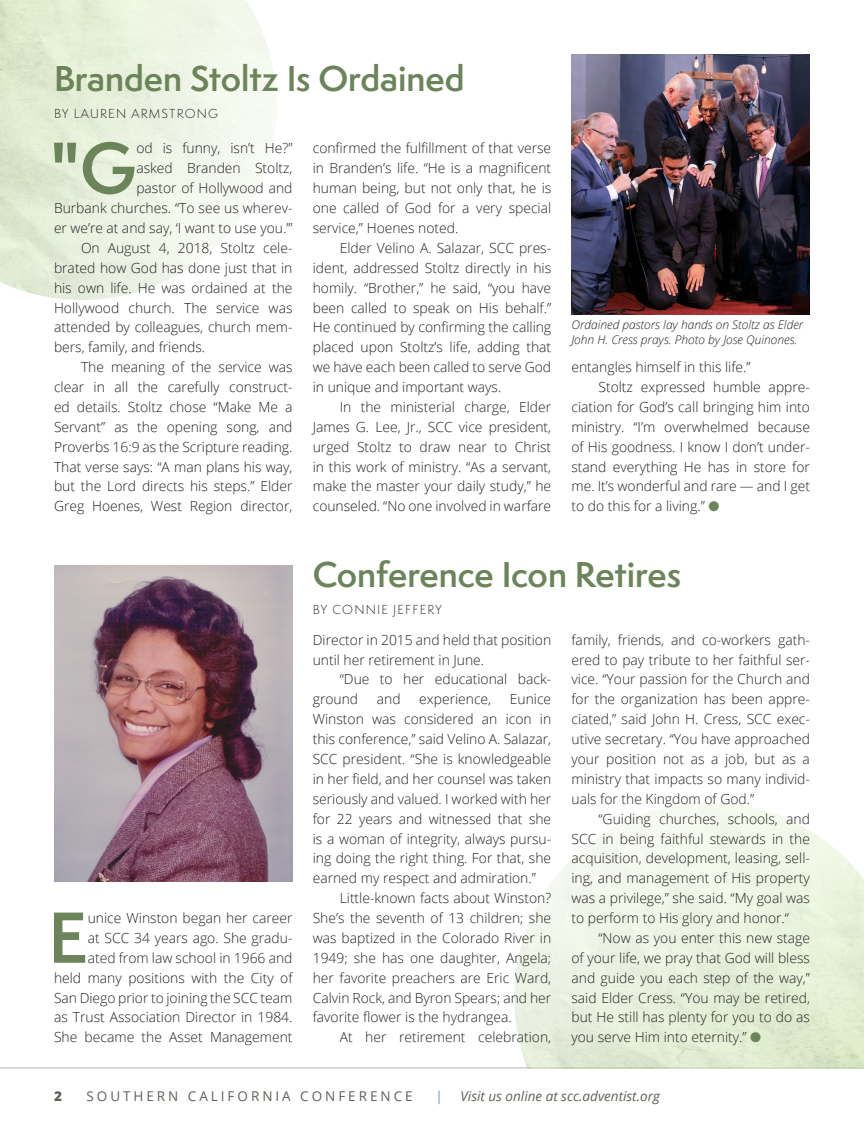
<style>
.page{position:relative;width:864px;height:1148px;background:#fff}
.page>*{position:absolute;margin:0;border:0;box-sizing:border-box;transform-origin:0 0}
.t1{font:600 66.45px "Semplicita Pro";color:#6b8459}
.t2{font:600 33px "Semplicita Pro";color:#6b8459}
.t3{font:300 13.8px/19.8px "Open Sans";color:#231f20;text-align:justify}
.t4{font:italic 13.5px "Open Sans";color:#635f57}
.t5{font:13.5px "Open Sans";letter-spacing:.22em;color:#635f57}
.t6{font:800 13.5px "Open Sans";color:#635f57}
.t7{font:13.5px "Open Sans";color:#5ba1d4}
.t8{font:italic 300 12px/15px "Open Sans";color:#231f20}
.t9{font:300 12px "Semplicita Pro";letter-spacing:.1em;color:#231f20}
.s1{color:#6b8459}
</style>
<div class="page">
<hr style="left:0;top:1067px;width:864px;height:1px;background:#d2cfcb">
<img style="left:514px;top:802px;width:350px;height:266px">
<img style="left:572px;top:54px;width:238px;height:260px">
<img style="left:54px;top:565px;width:238px;height:316px">
<p class="t2" style="left:54px;top:55px;width:412px">Branden Stoltz Is Ordained</p>
<p class="t9" style="left:54px;top:106px;width:166px">BY LAUREN ARMSTRONG</p>
<p class="t1" style="left:50px;top:119px;width:88px">"G</p>
<p class="t3" style="left:54px;top:138px;width:240px;text-align:right">od is funny, isn’t He?”<br>asked Branden Stoltz,<br>pastor of Hollywood and<br>Burbank churches. “To see us wherev&shy;er we’re at and say, ‘I want to use you.’”</p>
<p class="t3" style="left:54px;top:237px;width:240px;text-indent:27px">On August 4, 2018, Stoltz cele&shy;brated how God has done just that in his own life. He was ordained at the Hollywood church. The service was attended by colleagues, church mem&shy;bers, family, and friends.</p>
<p class="t3" style="left:54px;top:357px;width:240px;text-indent:27px">The meaning of the service was clear in all the carefully construct&shy;ed details. Stoltz chose “Make Me a Servant” as the opening song, and Proverbs 16:9 as the Scripture reading.<br>That verse says: “A man plans his way, but the Lord directs his steps.” Elder Greg Hoenes, West Region director,</p>
<p class="t3" style="left:313px;top:138px;width:240px">confirmed the fulfillment of that verse in Branden’s life. “He is a magnificent human being, but not only that, he is one called of God for a very special service,” Hoenes noted.</p>
<p class="t3" style="left:313px;top:237px;width:240px;text-indent:27px">Elder Velino A. Salazar, SCC pres&shy;ident, addressed Stoltz directly in his homily. “Brother,” he said, “you have been called to speak on His behalf.” He continued by confirming the calling placed upon Stoltz’s life, adding that we have each been called to serve God in unique and important ways.</p>
<p class="t3" style="left:313px;top:396px;width:240px;text-indent:27px">In the ministerial charge, Elder James G. Lee, Jr., SCC vice president, urged Stoltz to draw near to Christ in this work of ministry. “As a servant, make the master your daily study,” he counseled. “No one involved in warfare</p>
<p class="t8" style="left:572px;top:316px;width:233px">Ordained pastors lay hands on Stoltz as Elder<br>John H. Cress prays. Photo by Jose Quinones.</p>
<p class="t3" style="left:572px;top:357px;width:181px">entangles himself in this life.”</p>
<p class="t3" style="left:572px;top:377px;width:240px;text-indent:27px">Stoltz expressed humble appre&shy;ciation for God’s call bringing him into ministry. “I’m overwhelmed because of His goodness. I know I don’t under&shy;stand everything He has in store for me. It’s wonderful and rare — and I get to do this for a living.” <span class="s1">●</span></p>
<p class="t3" style="left:54px;top:907px;width:240px;text-align:right">unice Winston began her career<br>at SCC 34 years ago. She gradu-<br>ated from law school in 1966 and<br>held many positions with the City of San Diego prior to joining the SCC team as Trust Association Director in 1984.<br>She became the Asset Management</p>
<p class="t1" style="left:48px;top:889px;width:41px">E</p>
<p class="t2" style="left:313px;top:550px;width:370px">Conference Icon Retires</p>
<p class="t9" style="left:313px;top:601px;width:131px">BY CONNIE JEFFERY</p>
<p class="t3" style="left:313px;top:629px;width:240px">Director in 2015 and held that position until her retirement in June.</p>
<p class="t3" style="left:313px;top:669px;width:240px;text-indent:27px">“Due to her educational back&shy;ground</p>
<p class="t3" style="left:377px;top:689px;width:25px">and</p>
<p class="t3" style="left:419px;top:689px;width:73px">experience,</p>
<p class="t3" style="left:313px;top:689px;width:240px;text-indent:197px">Eunice Winston was considered an icon in this conference,” said Velino A. Salazar, SCC president. “She is knowledgeable in her field, and her counsel was taken seriously and valued. I worked with her for 22 years and witnessed that she is a woman of integrity, always pursu&shy;ing doing the right thing. For that, she earned my respect and admiration.”</p>
<p class="t3" style="left:313px;top:887px;width:240px;text-indent:27px">Little-known facts about Winston?<br>She’s the seventh of 13 children; she was baptized in the Colorado River in 1949; she has one daughter, Angela; her favorite preachers are Eric Ward, Calvin Rock, and Byron Spears; and her favorite flower is the hydrangea.</p>
<p class="t3" style="left:340px;top:1027px;width:213px">At her retirement celebration,</p>
<p class="t3" style="left:572px;top:629px;width:240px">family, friends, and co-workers gath&shy;ered to pay tribute to her faithful ser&shy;vice. “Your passion for the Church and for the organization has been appre&shy;ciated,” said John H. Cress, SCC exec&shy;utive secretary. “You have approached your position not as a job, but as a ministry that impacts so many individ&shy;uals for the Kingdom of God.”</p>
<p class="t3" style="left:572px;top:808px;width:240px;text-indent:27px">“Guiding churches, schools, and SCC in being faithful stewards in the acquisition, development, leasing, sell&shy;ing, and management of His property was a privilege,” she said. “My goal was to perform to His glory and honor.“</p>
<p class="t3" style="left:572px;top:927px;width:240px;text-indent:27px">“Now as you enter this new stage of your life, we pray that God will bless and guide you each step of the way,” said Elder Cress. “You may be retired, but He still has plenty for you to do as you serve Him into eternity.” <span class="s1">●</span></p>
<p class="t6" style="left:54px;top:1085px;width:9px">2</p>
<p class="t5" style="left:86px;top:1086px;width:328px">SOUTHERN CALIFORNIA CONFERENCE</p>
<p class="t7" style="left:436px;top:1086px;width:9px">|</p>
<p class="t4" style="left:461px;top:1086px;width:201px">Visit us online at scc.adventist.org</p>
</div>
